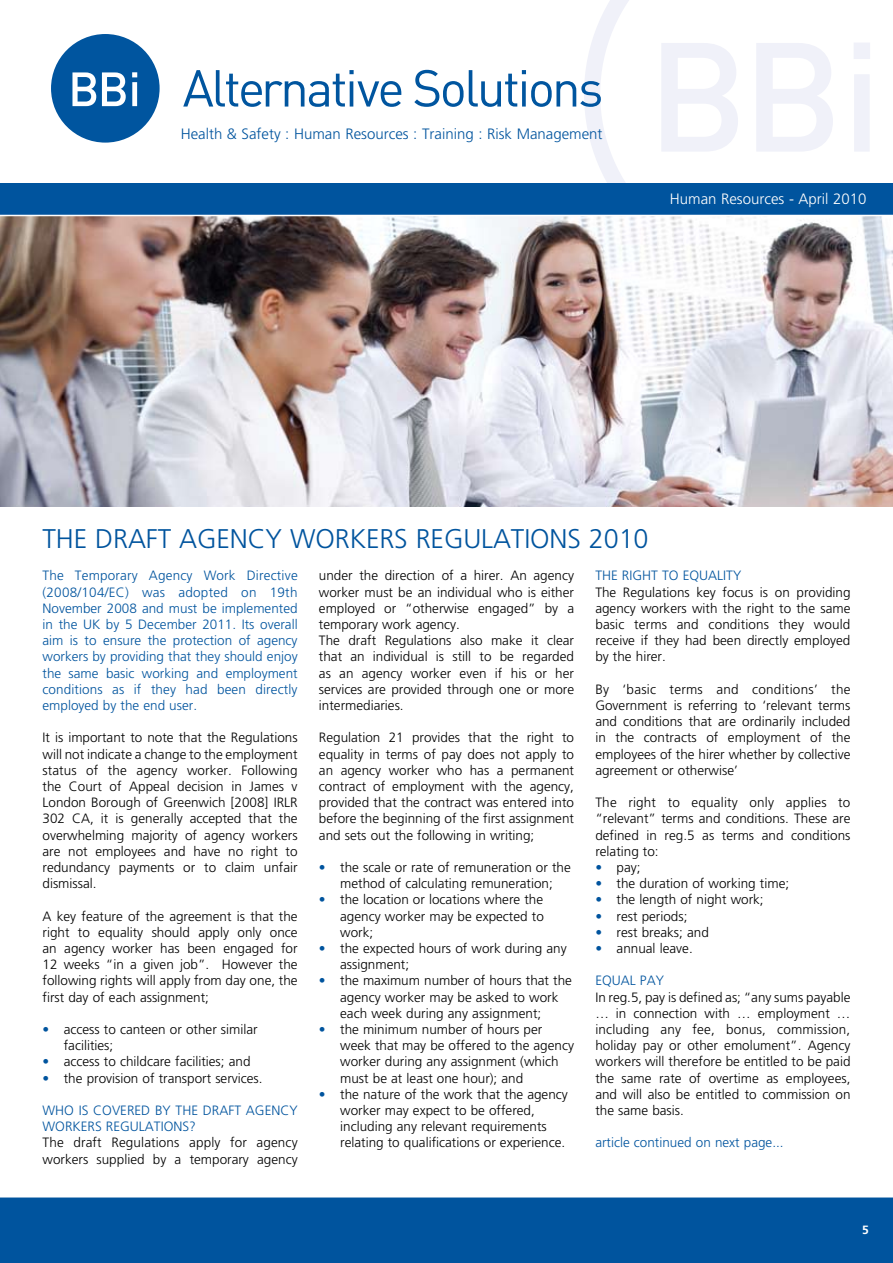
<style>
.page{position:relative;width:893px;height:1263px;background:#fff}
.page>*{position:absolute;margin:0;border:0;box-sizing:border-box;transform-origin:0 0}
.t1{font:300 27px "Frutiger";letter-spacing:-.005em;color:#00549e}
.t2{font:300 15px "Frutiger";color:#00549e}
.t3{font:300 15px "Frutiger";color:#fff}
.t4{font:300 13.5px/16.2px "Frutiger";color:#000;text-align:justify}
.t5{font:300 13.5px/16.2px "Frutiger";color:#00549e;text-align:justify}
.t6{font:700 12px "Frutiger";color:#fff}
.s1{color:#00549e}
</style>
<div class="page">
<img style="left:0;top:216px;width:893px;height:290px">
<svg style="left:585px;top:0;width:44px;height:183px"></svg>
<svg style="left:661px;top:43px;width:209px;height:108px"></svg>
<div style="left:0;top:1197px;width:893px;height:66px;background:#00549e"></div>
<svg style="left:183px;top:70px;width:218px;height:37px"></svg>
<svg style="left:414px;top:70px;width:187px;height:37px"></svg>
<svg style="left:51px;top:34px;width:109px;height:109px"></svg>
<div style="left:0;top:183px;width:893px;height:32px;background:#00549e"></div>
<p class="t2" style="left:181px;top:126px;width:423px">Health &amp; Safety : Human Resources : Training : Risk Management</p>
<p class="t3" style="left:670px;top:191px;width:198px">Human Resources - April 2010</p>
<h1 class="t1" style="left:43px;top:524px;width:608px">Th e Draft Agency Workers Regulations 2010</h1>
<p class="t5" style="left:43px;top:568px;width:257px">The Temporary Agency Work Directive (2008/104/EC) was adopted on 19th November 2008 and must be implemented in the UK by 5 December 2011. Its overall aim is to ensure the protection of agency workers by providing that they should enjoy the same basic working and employment conditions as if they had been directly employed by the end user.</p>
<p class="t4" style="left:43px;top:730px;width:257px">It is important to note that the Regulations will not indicate a change to the employment status of the agency worker. Following the Court of Appeal decision in James v London Borough of Greenwich [2008] IRLR 302 CA, it is generally accepted that the overwhelming majority of agency workers are not employees and have no right to redundancy payments or to claim unfair dismissal.</p>
<p class="t4" style="left:43px;top:908px;width:257px">A key feature of the agreement is that the right to equality should apply only once an agency worker has been engaged for 12 weeks “in a given job”. However the following rights will apply from day one, the first day of each assignment;</p>
<p class="t4" style="left:64px;top:1021px;width:195px;text-indent:-21px"><span class="s1">•</span> access to canteen or other similar facilities;</p>
<p class="t4" style="left:43px;top:1054px;width:210px"><span class="s1">•</span> access to childcare facilities; and</p>
<p class="t4" style="left:43px;top:1070px;width:222px"><span class="s1">•</span> the provision of transport services.</p>
<p class="t5" style="left:43px;top:1102px;width:170px">Who is covered by th e dra</p>
<p class="t5" style="left:228px;top:1102px;width:71px">ft Agency</p>
<p class="t5" style="left:43px;top:1118px;width:155px">Workers Regulations?</p>
<p class="t4" style="left:43px;top:1135px;width:257px">The draft Regulations apply for agency workers supplied by a temporary agency</p>
<p class="t4" style="left:319px;top:568px;width:257px;text-align:left">under the direction of a hirer. An agency worker must be an individual who is either employed or “otherwise engaged” by a temporary work agency.<br>The draft Regulations also make it clear that an individual is still to be regarded as an agency worker even if his or her services are provided through one or more intermediaries.</p>
<p class="t4" style="left:319px;top:730px;width:257px">Regulation 21 provides that the right to equality in terms of pay does not apply to an agency worker who has a permanent contract of employment with the agency, provided that the contract was entered into before the beginning of the first assignment and sets out the following in writing;</p>
<p class="t4" style="left:319px;top:859px;width:253px;text-align:center"><span class="s1">•</span> the scale or rate of remuneration or the method of calculating remuneration;</p>
<p class="t4" style="left:340px;top:892px;width:205px;text-indent:-21px"><span class="s1">•</span> the location or locations where the agency worker may be expected to work;</p>
<p class="t4" style="left:340px;top:940px;width:228px;text-indent:-21px"><span class="s1">•</span> the expected hours of work during any assignment;</p>
<p class="t4" style="left:340px;top:973px;width:233px;text-align:left;text-indent:-21px"><span class="s1">•</span> the maximum number of hours that the agency worker may be asked to work each week during any assignment;</p>
<p class="t4" style="left:340px;top:1021px;width:235px;text-align:left;text-indent:-21px"><span class="s1">•</span> the minimum number of hours per week that may be offered to the agency worker during any assignment (which must be at least one hour); and</p>
<p class="t4" style="left:340px;top:1086px;width:229px;text-align:left;text-indent:-21px"><span class="s1">•</span> the nature of the work that the agency worker may expect to be offered, including any relevant requirements relating to qualifications or experience.</p>
<p class="t5" style="left:595px;top:568px;width:147px">Th e right to equality</p>
<p class="t4" style="left:595px;top:584px;width:257px">The Regulations key focus is on providing agency workers with the right to the same basic terms and conditions they would receive if they had been directly employed by the hirer.</p>
<p class="t4" style="left:595px;top:681px;width:257px">By ‘basic terms and conditions’ the Government is referring to ‘relevant terms and conditions that are ordinarily included in the contracts of employment of the employees of the hirer whether by collective agreement or otherwise’</p>
<p class="t4" style="left:595px;top:794px;width:257px">The right to equality only applies to “relevant” terms and conditions. These are defined in reg.5 as terms and conditions relating to:</p>
<p class="t4" style="left:595px;top:859px;width:47px"><span class="s1">•</span> pay;</p>
<p class="t4" style="left:595px;top:875px;width:195px"><span class="s1">•</span> the duration of working time;</p>
<p class="t4" style="left:595px;top:892px;width:170px"><span class="s1">•</span> the length of night work;</p>
<p class="t4" style="left:595px;top:908px;width:94px"><span class="s1">•</span> rest periods;</p>
<p class="t4" style="left:595px;top:924px;width:115px"><span class="s1">•</span> rest breaks; and</p>
<p class="t4" style="left:595px;top:940px;width:99px"><span class="s1">•</span> annual leave.</p>
<p class="t5" style="left:595px;top:973px;width:70px">Equal pay</p>
<p class="t4" style="left:595px;top:989px;width:257px">In reg.5, pay is defined as; “any sums payable … in connection with … employment … including any fee, bonus, commission, holiday pay or other emolument”. Agency workers will therefore be entitled to be paid the same rate of overtime as employees, and will also be entitled to commission on the same basis.</p>
<p class="t5" style="left:595px;top:1135px;width:190px">article continued on next page...</p>
<p class="t6" style="left:862px;top:1223px;width:8px">5</p>
</div>
